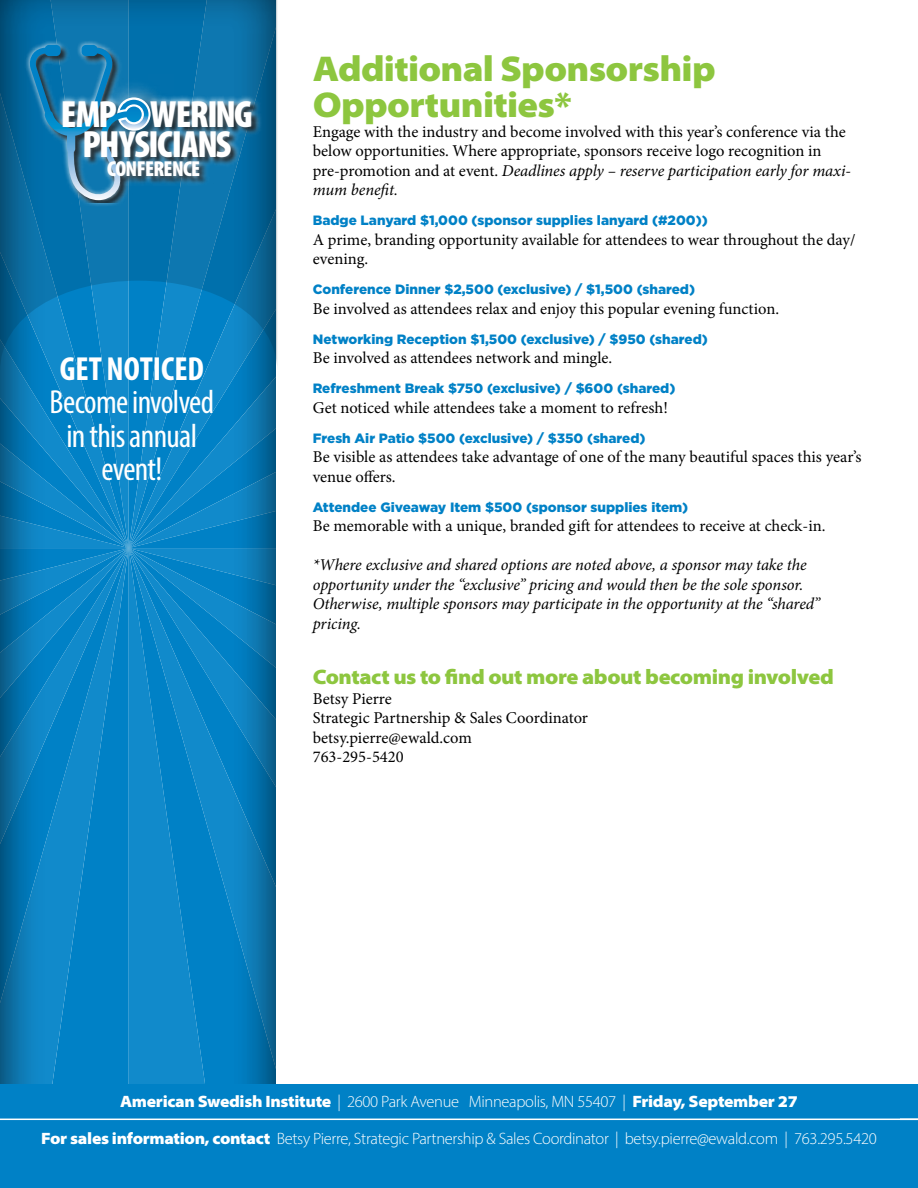
<style>
.page{position:relative;width:918px;height:1188px;background:#fff}
.page>*{position:absolute;margin:0;border:0;box-sizing:border-box;transform-origin:0 0}
.t1{font:900 condensed 38.1px/30.5px "Myriad Pro";letter-spacing:-.04em;color:#fff;text-align:center}
.t2{font:900 semi-expanded 36px/36px "Myriad Pro";letter-spacing:-.02em;color:#8dc63f}
.t3{font:condensed 33.45px/33.5px "Myriad Pro";letter-spacing:-.02em;color:#fff;text-align:center}
.t4{font:700 condensed 33.45px "Myriad Pro";color:#fff}
.t5{font:900 condensed 21.75px "Myriad Pro";letter-spacing:-.03em;color:#fff}
.t6{font:900 semi-expanded 21px "Myriad Pro";letter-spacing:-.02em;color:#8dc63f}
.t7{font:16.5px/19.5px "Minion Pro";color:#000}
.t8{font:italic 16.5px/19.5px "Minion Pro";letter-spacing:-.01em;color:#000}
.t9{font:300 16.5px "Myriad Pro";letter-spacing:-.02em;color:#fff}
.t10{font:900 semi-expanded 16.5px "Myriad Pro";letter-spacing:-.02em;color:#fff}
.t11{font:900 13.5px "Gotham";color:#0081c6}
.s1{font-style:italic}
.s2{font-weight:300;font-stretch:normal}
.s3{font-weight:900;font-stretch:semi-expanded}
</style>
<div class="page">
<div style="left:0;top:0;width:289px;height:1188px;background:#000;opacity:.75"></div>
<div style="left:0;top:1084px;width:918px;height:104px;background:#0081c6"></div>
<hr style="left:0;top:1119px;width:918px;height:1px;background:#fff">
<svg style="left:0;top:0;width:277px;height:371px;background:#0771aa"></svg>
<div style="left:25px;top:41px;width:238px;height:166px;background:#fff;opacity:.75"></div>
<div style="left:31px;top:45px;width:228px;height:157px;background:#000;opacity:.75"></div>
<img style="left:149px;top:74px;width:25px;height:80px">
<svg style="left:117px;top:97px;width:34px;height:34px"></svg>
<svg style="left:29px;top:45px;width:120px;height:155px;background:#287aa6"></svg>
<h1 class="t1" style="left:61px;top:99px;width:193px">EMP WERING<br>PHYSICIANS</h1>
<h3 class="t5" style="left:107px;top:157px;width:95px">CONFERENCE</h3>
<h3 class="t4" style="left:60px;top:348px;width:146px">GET NOTICED</h3>
<h3 class="t3" style="left:50px;top:385px;width:166px">Become involved in this annual event!</h3>
<h2 class="t2" style="left:313px;top:49px;width:404px">Additional Sponsorship<br>Opportunities*</h2>
<p class="t7" style="left:313px;top:122px;width:540px">Engage with the industry and become involved with this year’s conference via the below opportunities. Where appropriate, sponsors receive logo recognition in pre-promotion and at event. <span class="s1">Deadlines apply – reserve participation early for maxi&shy;mum benefit.</span></p>
<p class="t11" style="left:313px;top:211px;width:397px">Badge Lanyard $1,000 (sponsor supplies lanyard (#200))</p>
<p class="t7" style="left:313px;top:230px;width:544px">A prime, branding opportunity available for attendees to wear throughout the day/ evening.</p>
<p class="t11" style="left:313px;top:280px;width:384px">Conference Dinner $2,500 (exclusive) / $1,500 (shared)</p>
<p class="t7" style="left:313px;top:299px;width:468px">Be involved as attendees relax and enjoy this popular evening function.</p>
<p class="t11" style="left:313px;top:329px;width:397px">Networking Reception $1,500 (exclusive) / $950 (shared)</p>
<p class="t7" style="left:313px;top:348px;width:301px">Be involved as attendees network and mingle.</p>
<p class="t11" style="left:313px;top:379px;width:364px">Refreshment Break $750 (exclusive) / $600 (shared)</p>
<p class="t7" style="left:313px;top:398px;width:357px">Get noticed while attendees take a moment to refresh!</p>
<p class="t11" style="left:313px;top:428px;width:334px">Fresh Air Patio $500 (exclusive) / $350 (shared)</p>
<p class="t7" style="left:313px;top:447px;width:550px">Be visible as attendees take advantage of one of the many beautiful spaces this year’s venue offers.</p>
<p class="t11" style="left:313px;top:497px;width:377px">Attendee Giveaway Item $500 (sponsor supplies item)</p>
<p class="t7" style="left:313px;top:516px;width:514px">Be memorable with a unique, branded gift for attendees to receive at check-in.</p>
<p class="t8" style="left:313px;top:555px;width:509px">*Where exclusive and shared options are noted above, a sponsor may take the opportunity under the “exclusive” pricing and would then be the sole sponsor.<br>Otherwise, multiple sponsors may participate in the opportunity at the “shared” pricing.</p>
<p class="t6" style="left:313px;top:663px;width:523px">Contact us to find out more about becoming involved</p>
<p class="t7" style="left:313px;top:689px;width:277px">Betsy Pierre<br>Strategic Partnership &amp; Sales Coordinator betsy.pierre@ewald.com<br>763-295-5420</p>
<p class="t10" style="left:120px;top:1090px;width:679px">American Swedish Institute <span class="s2">| 2600 Park Avenue Minneapolis, MN 55407 |</span> Friday, September 27</p>
<p class="t9" style="left:41px;top:1129px;width:837px"><span class="s3">For sales information, contact</span> Betsy Pierre, Strategic Partnership &amp; Sales Coordinator | betsy.pierre@ewald.com | 763.295.5420</p>
</div>
